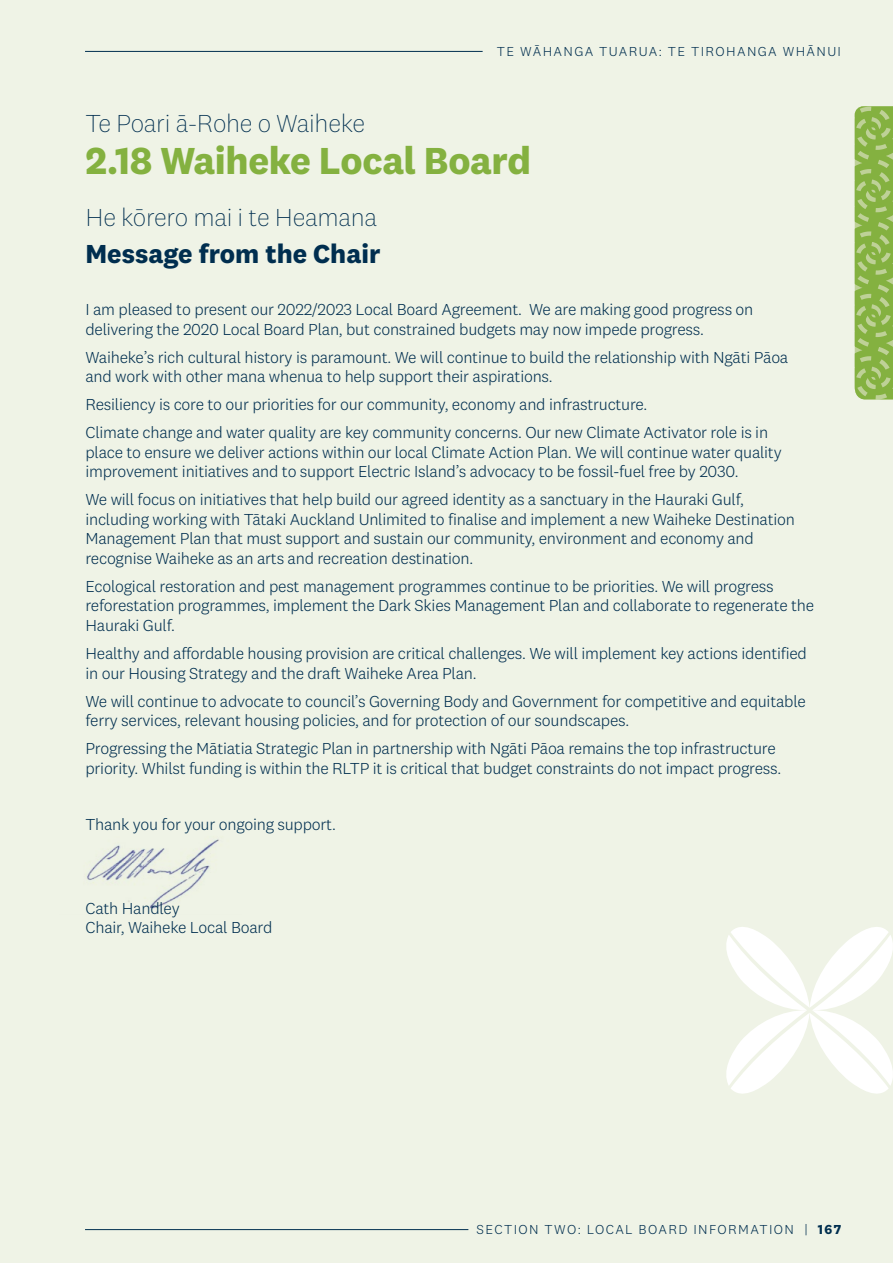
<style>
.page{position:relative;width:893px;height:1263px;background:#eff3e6}
.page>*{position:absolute;margin:0;border:0;box-sizing:border-box;transform-origin:0 0}
.t1{font:700 39px "National 2";letter-spacing:-.01em;color:#84b140}
.t2{font:700 27px "National 2";color:#002e4f}
.t3{font:200 25.5px "National 2";letter-spacing:-.01em;color:#002e4f}
.t4{font:300 16.5px/19.5px "National 2";letter-spacing:-.015em;color:#002e4f}
.t5{font:300 13.5px "National 2";letter-spacing:.1em;color:#002e4f}
.s1{font-weight:700}
</style>
<div class="page">
<svg style="left:726px;top:927px;width:167px;height:167px"></svg>
<img style="left:87px;top:839px;width:132px;height:70px">
<svg style="left:855px;top:106px;width:38px;height:293px;background:#91b853"></svg>
<hr style="left:85px;top:1229px;width:383px;height:1px;background:#002e4f">
<hr style="left:85px;top:51px;width:398px;height:1px;background:#002e4f">
<p class="t5" style="left:497px;top:43px;width:346px">TE WĀHANGA TUARUA: TE TIROHANGA WHĀNUI</p>
<h3 class="t3" style="left:85px;top:109px;width:281px">Te Poari ā-Rohe o Waiheke</h3>
<h1 class="t1" style="left:85px;top:136px;width:447px">2.18 Waiheke Local Board</h1>
<h3 class="t3" style="left:85px;top:203px;width:293px">He kōrero mai i te Heamana</h3>
<h2 class="t2" style="left:85px;top:237px;width:296px">Message from the Chair</h2>
<p class="t4" style="left:85px;top:300px;width:669px">I am pleased to present our 2022/2023 Local Board Agreement. We are making good progress on delivering the 2020 Local Board Plan, but constrained budgets may now impede progress.</p>
<p class="t4" style="left:85px;top:347px;width:704px">Waiheke’s rich cultural history is paramount. We will continue to build the relationship with Ngāti Pāoa and work with other mana whenua to help support their aspirations.</p>
<p class="t4" style="left:85px;top:391px;width:684px;line-height:28px">Resiliency is core to our priorities for our community, economy and infrastructure.<br>Climate change and water quality are key community concerns. Our new Climate Activator role is in</p>
<p class="t4" style="left:85px;top:442px;width:698px">place to ensure we deliver actions within our local Climate Action Plan. We will continue water quality improvement initiatives and to support Electric Island’s advocacy to be fossil-fuel free by 2030.</p>
<p class="t4" style="left:85px;top:490px;width:711px">We will focus on initiatives that help build our agreed identity as a sanctuary in the Hauraki Gulf, including working with Tātaki Auckland Unlimited to finalise and implement a new Waiheke Destination Management Plan that must support and sustain our community, environment and economy and recognise Waiheke as an arts and recreation destination.</p>
<p class="t4" style="left:85px;top:576px;width:730px">Ecological restoration and pest management programmes continue to be priorities. We will progress reforestation programmes, implement the Dark Skies Management Plan and collaborate to regenerate the<br>Hauraki Gulf.</p>
<p class="t4" style="left:85px;top:643px;width:723px">Healthy and affordable housing provision are critical challenges. We will implement key actions identified in our Housing Strategy and the draft Waiheke Area Plan.</p>
<p class="t4" style="left:85px;top:691px;width:722px">We will continue to advocate to council’s Governing Body and Government for competitive and equitable ferry services, relevant housing policies, and for protection of our soundscapes.</p>
<p class="t4" style="left:85px;top:738px;width:697px">Progressing the Mātiatia Strategic Plan in partnership with Ngāti Pāoa remains the top infrastructure priority. Whilst funding is within the RLTP it is critical that budget constraints do not impact progress.</p>
<p class="t4" style="left:85px;top:814px;width:252px">Thank you for your ongoing support.</p>
<p class="t4" style="left:85px;top:898px;width:188px">Cath Handley<br>Chair, Waiheke Local Board</p>
<p class="t5" style="left:477px;top:1221px;width:366px">SECTION TWO: LOCAL BOARD INFORMATION | <span class="s1">167</span></p>
</div>
